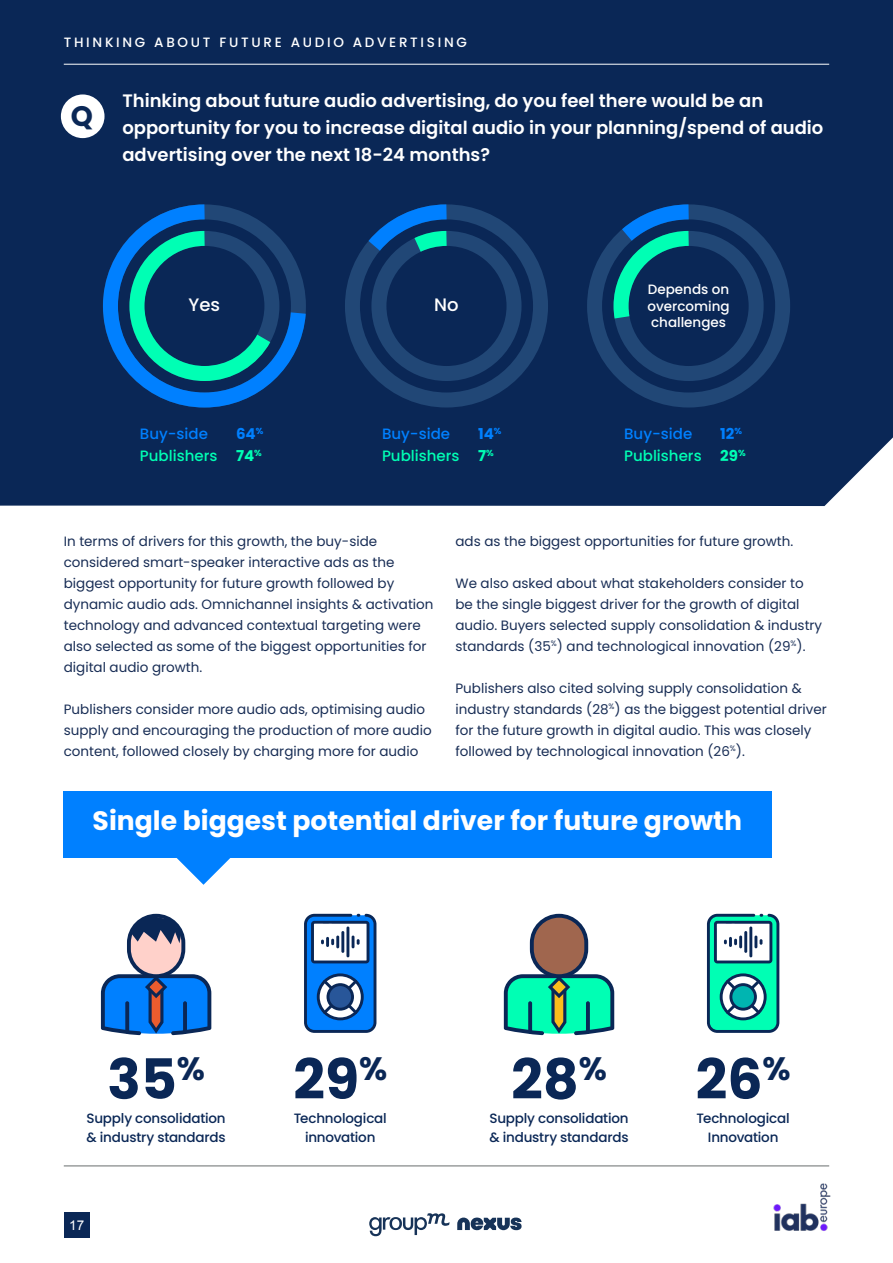
<style>
.page{position:relative;width:893px;height:1263px;background:#fff}
.page>*{position:absolute;margin:0;border:0;box-sizing:border-box;transform-origin:0 0}
.t1{font:700 55.5px "Poppins";color:#0a2756}
.t2{font:700 28.2px "Poppins";color:#0a2756}
.t3{font:700 26.55px "Poppins";color:#fff}
.t4{font:600 18px/27px "Poppins";color:#fff}
.t5{font:500 18px "Poppins";color:#fff}
.t6{font:500 15px "Poppins";color:#00ffb4}
.t7{font:500 15px "Poppins";color:#0080ff}
.t8{font:700 15px/22.4px "Poppins";color:#0080ff}
.t9{font:13.5px/21px "Poppins";color:#182d55}
.t10{font:500 13.5px/19.5px "Poppins";letter-spacing:-.015em;color:#0a2756}
.t11{font:500 13.5px/16.5px "Poppins";letter-spacing:.2em;color:#fff;text-align:justify}
.t12{font:13.5px "Arial";color:#fff}
.s1{color:#00ffb4}
</style>
<div class="page">
<img style="left:773px;top:1183px;width:58px;height:48px">
<svg style="left:369px;top:1213px;width:81px;height:23px"></svg>
<svg style="left:457px;top:1217px;width:65px;height:13px"></svg>
<div style="left:64px;top:1212px;width:26px;height:26px;background:#0a2756"></div>
<div style="left:0;top:0;width:893px;height:506px;background:#0a2756"></div>
<hr style="left:64px;top:64px;width:765px;height:1px;background:#fff">
<hr style="left:64px;top:1165px;width:765px;height:1px;background:#696d6e">
<svg style="left:101px;top:914px;width:110px;height:122px"></svg>
<svg style="left:707px;top:914px;width:72px;height:119px"></svg>
<hr style="left:749px;top:926px;width:3px;height:31px;background:#0a2756">
<svg style="left:304px;top:914px;width:72px;height:119px"></svg>
<hr style="left:346px;top:926px;width:3px;height:31px;background:#0a2756">
<svg style="left:504px;top:914px;width:110px;height:122px"></svg>
<svg style="left:95px;top:197px;width:219px;height:218px"></svg>
<svg style="left:122px;top:223px;width:162px;height:165px"></svg>
<div style="left:345px;top:204px;width:203px;height:203px;border:15px solid #214776;border-radius:50%"></div>
<div style="left:371px;top:231px;width:150px;height:150px;border:15px solid #214776;border-radius:50%"></div>
<svg style="left:353px;top:197px;width:108px;height:70px"></svg>
<div style="left:587px;top:204px;width:203px;height:203px;border:15px solid #214776;border-radius:50%"></div>
<div style="left:614px;top:231px;width:150px;height:150px;border:15px solid #214776;border-radius:50%"></div>
<svg style="left:606px;top:197px;width:98px;height:138px"></svg>
<div style="left:61px;top:94px;width:44px;height:44px;background:#fff;border-radius:50%"></div>
<svg style="left:170px;top:857px;width:67px;height:28px"></svg>
<div style="left:64px;top:791px;width:708px;height:66px;background:#0080ff"></div>
<p class="t11" style="left:64px;top:34px;width:405px">THINKING ABOUT FUTURE AUDIO ADVERTISING</p>
<h2 class="t2" style="left:71px;top:100px;width:24px">Q</h2>
<h3 class="t4" style="left:122px;top:87px;width:702px">Thinking about future audio advertising, do you feel there would be an opportunity for you to increase digital audio in your planning/spend of audio advertising over the next 18-24 months?</h3>
<h3 class="t5" style="left:189px;top:294px;width:33px">Yes</h3>
<p class="t7" style="left:140px;top:425px;width:70px">Buy-side</p>
<p class="t6" style="left:140px;top:447px;width:79px">Publishers</p>
<p class="t8" style="left:236px;top:422px;width:29px">64<sup>%<br></sup><span class="s1">74</span><sup>%</sup></p>
<h3 class="t5" style="left:434px;top:294px;width:26px">No</h3>
<p class="t7" style="left:382px;top:425px;width:70px">Buy-side</p>
<p class="t6" style="left:382px;top:447px;width:79px">Publishers</p>
<p class="t8" style="left:478px;top:422px;width:25px">14<sup>%<br></sup><span class="s1">7</span><sup>%</sup></p>
<p class="t11" style="left:647px;top:281px;width:84px">Depends on overcoming challenges</p>
<p class="t7" style="left:624px;top:425px;width:70px">Buy-side</p>
<p class="t6" style="left:624px;top:447px;width:79px">Publishers</p>
<p class="t8" style="left:720px;top:422px;width:27px">12<sup>%<br></sup><span class="s1">29</span><sup>%</sup></p>
<p class="t9" style="left:64px;top:531px;width:371px">In terms of drivers for this growth, the buy-side considered smart-speaker interactive ads as the biggest opportunity for future growth followed by dynamic audio ads. Omnichannel insights &amp; activation technology and advanced contextual targeting were also selected as some of the biggest opportunities for digital audio growth.</p>
<p class="t9" style="left:64px;top:699px;width:369px">Publishers consider more audio ads, optimising audio supply and encouraging the production of more audio content, followed closely by charging more for audio</p>
<p class="t9" style="left:455px;top:531px;width:339px">ads as the biggest opportunities for future growth.</p>
<p class="t9" style="left:455px;top:573px;width:368px">We also asked about what stakeholders consider to be the single biggest driver for the growth of digital audio. Buyers selected supply consolidation &amp; industry standards (35<sup>%</sup>) and technological innovation (29<sup>%</sup>).</p>
<p class="t9" style="left:455px;top:678px;width:373px">Publishers also cited solving supply consolidation &amp; industry standards (28<sup>%</sup>) as the biggest potential driver for the future growth in digital audio. This was closely followed by technological innovation (26<sup>%</sup>).</p>
<h3 class="t3" style="left:93px;top:805px;width:651px">Single biggest potential driver for future growth</h3>
<h1 class="t1" style="left:107px;top:1047px;width:99px">35<sup>%</sup></h1>
<p class="t10" style="left:87px;top:1108px;width:141px">Supply consolidation &amp; industry standards</p>
<p class="t12" style="left:69px;top:1216px;width:17px">17</p>
<h1 class="t1" style="left:293px;top:1047px;width:95px">29<sup>%</sup></h1>
<p class="t10" style="left:294px;top:1108px;width:95px;text-align:center">Technological innovation</p>
<h1 class="t1" style="left:511px;top:1047px;width:97px">28<sup>%</sup></h1>
<p class="t10" style="left:489px;top:1108px;width:141px">Supply consolidation &amp; industry standards</p>
<h1 class="t1" style="left:696px;top:1047px;width:97px">26<sup>%</sup></h1>
<p class="t10" style="left:697px;top:1108px;width:95px;text-align:center">Technological<br>Innovation</p>
</div>
